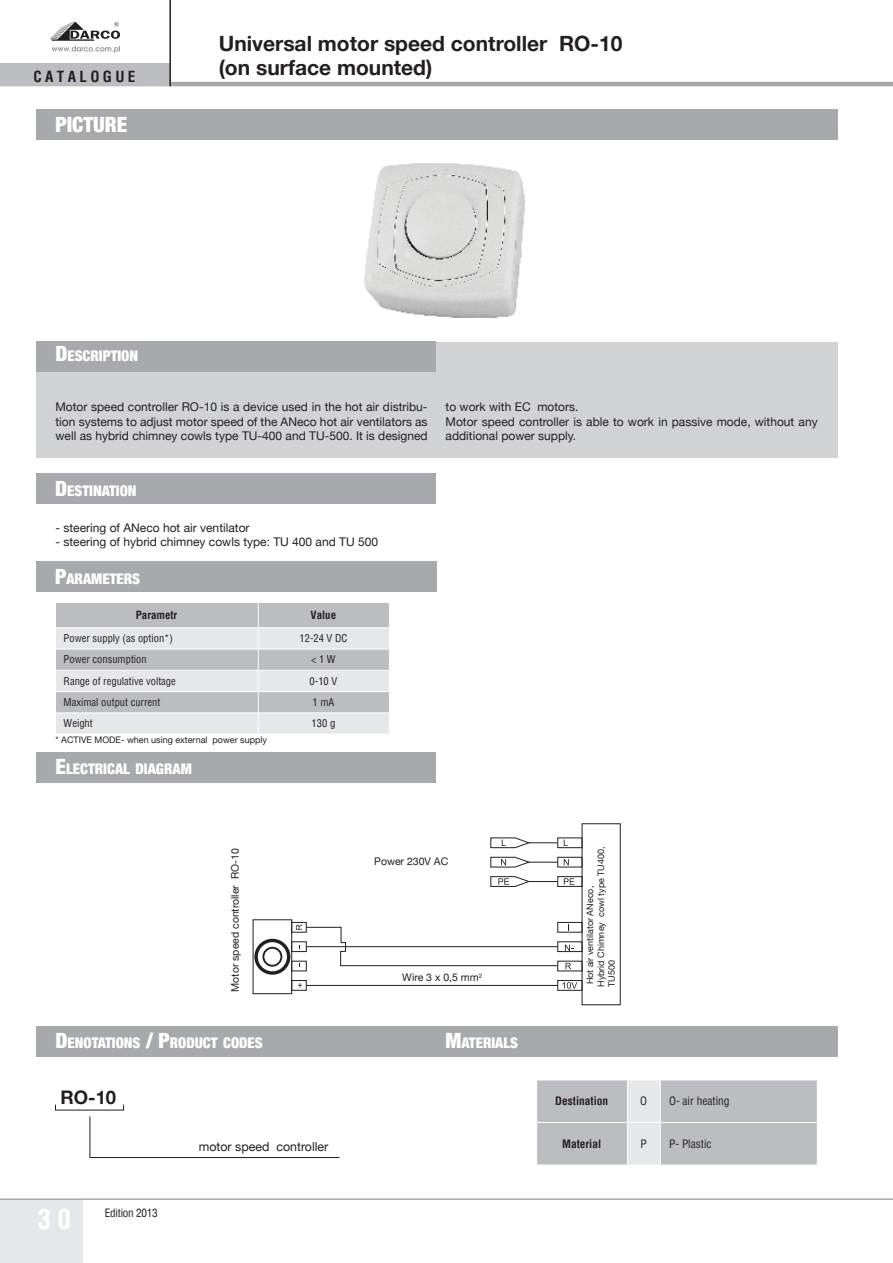
<style>
.page{position:relative;width:893px;height:1263px;background:#fff}
.page>*{position:absolute;margin:0;border:0;box-sizing:border-box;transform-origin:0 0}
.t1{font:700 condensed 27px "Helvetica";color:#fff}
.t2{font:700 21px/24px "Helvetica Neue";color:#231f20}
.t3{font:900 condensed 21px "Helvetica Neue";color:#fff}
.t4{font:700 18.6px "Helvetica Neue";color:#231f20}
.t5{font:700 condensed 15px "Helvetica";letter-spacing:.225em;color:#231f20}
.t6{font:900 condensed 14.7px "Helvetica Neue";color:#fff}
.t7{font:12.45px "Helvetica Neue";color:#231f20}
.t8{font:12px/14.4px "Helvetica Neue";color:#231f20;text-align:justify}
.t9{font:condensed 11.4px "Helvetica";color:#231f20}
.t10{font:700 condensed 11.4px "Helvetica";color:#231f20}
.t11{font:condensed 11.25px "Helvetica";letter-spacing:-.025em;color:#231f20}
.t12{font:700 condensed 10.95px "Helvetica";color:#231f20}
.t13{font:condensed 10.5px "Helvetica";color:#231f20}
.t14{font:10.5px "Helvetica Neue";color:#231f20}
.t15{font:9px/10.8px "Helvetica Neue";color:#231f20}
.s1{font-size:21px}
</style>
<div class="page">
<div style="left:0;top:1199px;width:82px;height:64px;background:#e6e7e9"></div>
<hr style="left:0;top:82px;width:893px;height:4px;background:#a8a9ad">
<hr style="left:0;top:1198px;width:893px;height:2px;background:#a8a9ad">
<div style="left:0;top:64px;width:170px;height:22px;background:#bcbdc0"></div>
<svg style="left:50px;top:21px;width:70px;height:32px"></svg>
<hr style="left:169px;top:0;width:2px;height:86px;background:#231f20">
<img style="left:364px;top:163px;width:162px;height:155px">
<div style="left:36px;top:109px;width:802px;height:31px;background:#a8a9ad"></div>
<div style="left:36px;top:342px;width:802px;height:115px;background:#d1d2d4"></div>
<div style="left:36px;top:342px;width:399px;height:30px;background:#a8a9ad"></div>
<div style="left:36px;top:473px;width:399px;height:30px;background:#a8a9ad"></div>
<div style="left:36px;top:562px;width:401px;height:30px;background:#a8a9ad"></div>
<div style="left:36px;top:1026px;width:802px;height:30px;background:#a8a9ad"></div>
<svg style="left:89px;top:1116px;width:251px;height:42px"></svg>
<svg style="left:56px;top:602px;width:333px;height:132px;background:#d2d3d5"></svg>
<div style="left:253px;top:919px;width:39px;height:75px;border:1px solid #231f20"></div>
<div style="left:291px;top:980px;width:16px;height:11px;border:1px solid #231f20"></div>
<div style="left:291px;top:961px;width:16px;height:10px;border:1px solid #231f20"></div>
<div style="left:291px;top:941px;width:16px;height:11px;border:1px solid #231f20"></div>
<div style="left:291px;top:922px;width:16px;height:10px;border:1px solid #231f20"></div>
<svg style="left:298px;top:983px;width:4px;height:4px"></svg>
<svg style="left:296px;top:924px;width:263px;height:43px"></svg>
<svg style="left:254px;top:939px;width:36px;height:36px"></svg>
<div style="left:557px;top:980px;width:25px;height:11px;border:1px solid #231f20"></div>
<div style="left:557px;top:941px;width:25px;height:11px;border:1px solid #231f20"></div>
<div style="left:557px;top:922px;width:25px;height:10px;border:1px solid #231f20"></div>
<hr style="left:306px;top:946px;width:252px;height:1px;background:#231f20">
<hr style="left:306px;top:985px;width:252px;height:1px;background:#231f20">
<svg style="left:565px;top:944px;width:8px;height:7px"></svg>
<svg style="left:565px;top:963px;width:6px;height:6px"></svg>
<svg style="left:562px;top:982px;width:15px;height:7px"></svg>
<div style="left:582px;top:823px;width:39px;height:182px;border:1px solid #231f20"></div>
<div style="left:557px;top:876px;width:25px;height:11px;border:1px solid #231f20"></div>
<div style="left:557px;top:857px;width:25px;height:10px;border:1px solid #231f20"></div>
<div style="left:557px;top:837px;width:25px;height:11px;border:1px solid #231f20"></div>
<svg style="left:490px;top:837px;width:68px;height:11px"></svg>
<svg style="left:490px;top:856px;width:68px;height:12px"></svg>
<svg style="left:490px;top:876px;width:68px;height:11px"></svg>
<svg style="left:564px;top:859px;width:5px;height:6px"></svg>
<svg style="left:564px;top:878px;width:10px;height:7px"></svg>
<div style="left:36px;top:752px;width:399px;height:30px;background:#a8a9ad"></div>
<svg style="left:537px;top:1080px;width:280px;height:84px;background:#c1c2c5"></svg>
<hr style="left:627px;top:1080px;width:1px;height:42px;background:#fff">
<hr style="left:660px;top:1080px;width:1px;height:42px;background:#fff">
<hr style="left:536px;top:1122px;width:91px;height:1px;background:#fff">
<hr style="left:627px;top:1122px;width:33px;height:1px;background:#fff">
<hr style="left:627px;top:1123px;width:1px;height:41px;background:#fff">
<hr style="left:660px;top:1122px;width:158px;height:1px;background:#fff">
<hr style="left:660px;top:1123px;width:1px;height:41px;background:#fff">
<p class="t5" style="left:33px;top:66px;width:104px">CATALOGUE</p>
<h2 class="t3" style="left:56px;top:111px;width:12px">PICTURE</h2>
<h2 class="t2" style="left:219px;top:31px;width:405px">Universal motor speed controller RO-10 (on surface mounted)</h2>
<p class="t6" style="left:55px;top:346px;width:84px"><span class="s1">D</span>ESCRIPTION</p>
<p class="t8" style="left:56px;top:399px;width:374px">Motor speed controller RO-10 is a device used in the hot air distribu&shy;tion systems to adjust motor speed of the ANeco hot air ventilators as well as hybrid chimney cowls type TU-400 and TU-500. It is designed</p>
<p class="t8" style="left:446px;top:399px;width:374px;text-align:left">to work with EC motors.<br>Motor speed controller is able to work in passive mode, without any additional power supply.</p>
<p class="t6" style="left:55px;top:481px;width:83px"><span class="s1">D</span>ESTINATION</p>
<p class="t8" style="left:56px;top:520px;width:196px">- steering of ANeco hot air ventilator</p>
<p class="t8" style="left:56px;top:535px;width:324px">- steering of hybrid chimney cowls type: TU 400 and TU 500</p>
<p class="t6" style="left:55px;top:570px;width:87px"><span class="s1">P</span>ARAMETERS</p>
<p class="t12" style="left:136px;top:608px;width:43px">Parametr</p>
<p class="t12" style="left:311px;top:608px;width:27px">Value</p>
<p class="t13" style="left:64px;top:631px;width:111px">Power supply (as option*)</p>
<p class="t13" style="left:300px;top:631px;width:49px">12-24 V DC</p>
<p class="t13" style="left:64px;top:653px;width:85px">Power consumption</p>
<p class="t13" style="left:311px;top:653px;width:26px">&lt; 1 W</p>
<p class="t13" style="left:64px;top:674px;width:114px">Range of regulative voltage</p>
<p class="t13" style="left:310px;top:674px;width:29px">0-10 V</p>
<p class="t13" style="left:64px;top:695px;width:98px">Maximal output current</p>
<p class="t13" style="left:312px;top:695px;width:23px">1 mA</p>
<p class="t13" style="left:64px;top:716px;width:31px">Weight</p>
<p class="t13" style="left:312px;top:716px;width:25px">130 g</p>
<p class="t6" style="left:56px;top:760px;width:138px"><span class="s1">E</span>LECTRICAL DIAGRAM</p>
<p class="t15" style="left:56px;top:735px;width:213px">* ACTIVE MODE- when using external power supply</p>
<p class="t14" style="left:229px;top:992px;width:145px;rotate:-90deg">Motor speed controller RO-10</p>
<p class="t14" style="left:374px;top:855px;width:76px">Power 230V AC</p>
<p class="t15" style="left:584px;top:987px;width:142px;rotate:-90deg">Hot air ventilator ANeco,<br>Hybrid Chimney cowl type TU400,<br>TU500</p>
<p class="t14" style="left:402px;top:971px;width:81px">Wire 3 x 0,5 mm<sup>2</sup></p>
<p class="t6" style="left:56px;top:1034px;width:209px"><span class="s1">D</span>ENOTATIONS <span class="s1">/ P</span>RODUCT CODES</p>
<p class="t6" style="left:446px;top:1034px;width:74px"><span class="s1">M</span>ATERIALS</p>
<h3 class="t4" style="left:61px;top:1086px;width:57px">RO-10</h3>
<h1 class="t1" style="left:38px;top:1201px;width:35px">30</h1>
<p class="t11" style="left:105px;top:1206px;width:54px">Edition 2013</p>
<p class="t7" style="left:199px;top:1139px;width:131px">motor speed controller</p>
<p class="t10" style="left:555px;top:1094px;width:54px">Destination</p>
<p class="t9" style="left:640px;top:1094px;width:8px">O</p>
<p class="t9" style="left:669px;top:1094px;width:62px">O- air heating</p>
<p class="t10" style="left:562px;top:1136px;width:41px">Material</p>
<p class="t9" style="left:640px;top:1136px;width:8px">P</p>
<p class="t9" style="left:669px;top:1136px;width:44px">P- Plastic</p>
</div>
